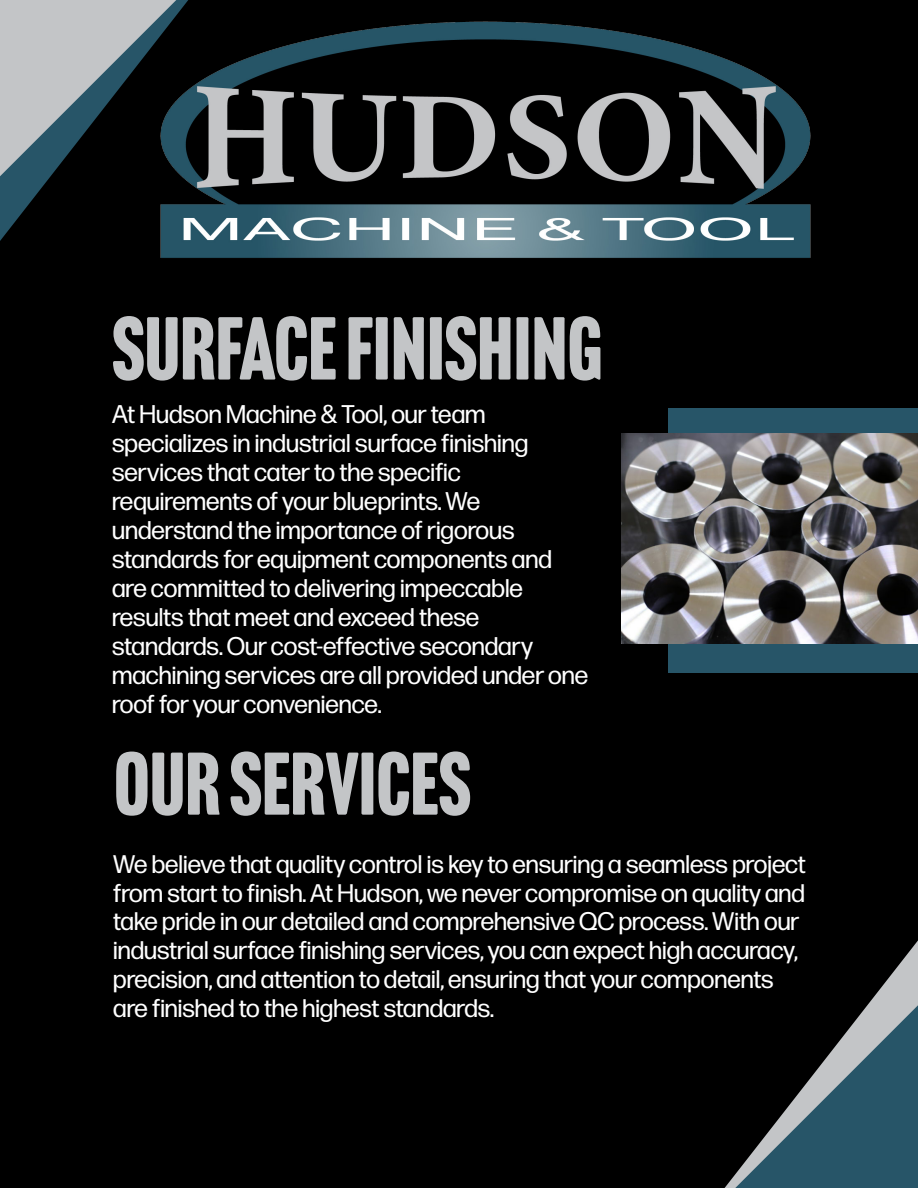
<style>
.page{position:relative;width:918px;height:1188px;background:#000}
.page>*{position:absolute;margin:0;border:0;box-sizing:border-box;transform-origin:0 0}
.t1{font:87.3px "Headline Gothic ATF Round";color:#c3c5c7}
.t2{font:86.85px "Headline Gothic ATF Round";color:#c3c5c7}
.t3{font:25.5px/29.1px "Forma DJR Deck";color:#fff}
</style>
<div class="page">
<svg style="left:0;top:0;width:67px;height:241px;fill:#c3c5c7"></svg>
<svg style="left:724px;top:940px;width:194px;height:248px"></svg>
<img style="left:67px;top:0;width:744px;height:258px">
<div style="left:668px;top:409px;width:250px;height:264px;background:#275568"></div>
<img style="left:622px;top:433px;width:296px;height:211px">
<h1 class="t1" style="left:112px;top:298px;width:493px">SURFACE FINISHING</h1>
<p class="t3" style="left:112px;top:399px;width:478px">At Hudson Machine &amp; Tool, our team specializes in industrial surface finishing services that cater to the specific requirements of your blueprints. We understand the importance of rigorous standards for equipment components and are committed to delivering impeccable results that meet and exceed these standards. Our cost-effective secondary machining services are all provided under one roof for your convenience.</p>
<h2 class="t2" style="left:114px;top:733px;width:359px">OUR SERVICES</h2>
<p class="t3" style="left:113px;top:849px;width:694px">We believe that quality control is key to ensuring a seamless project from start to finish. At Hudson, we never compromise on quality and take pride in our detailed and comprehensive QC process. With our industrial surface finishing services, you can expect high accuracy, precision, and attention to detail, ensuring that your components are finished to the highest standards.</p>
</div>
